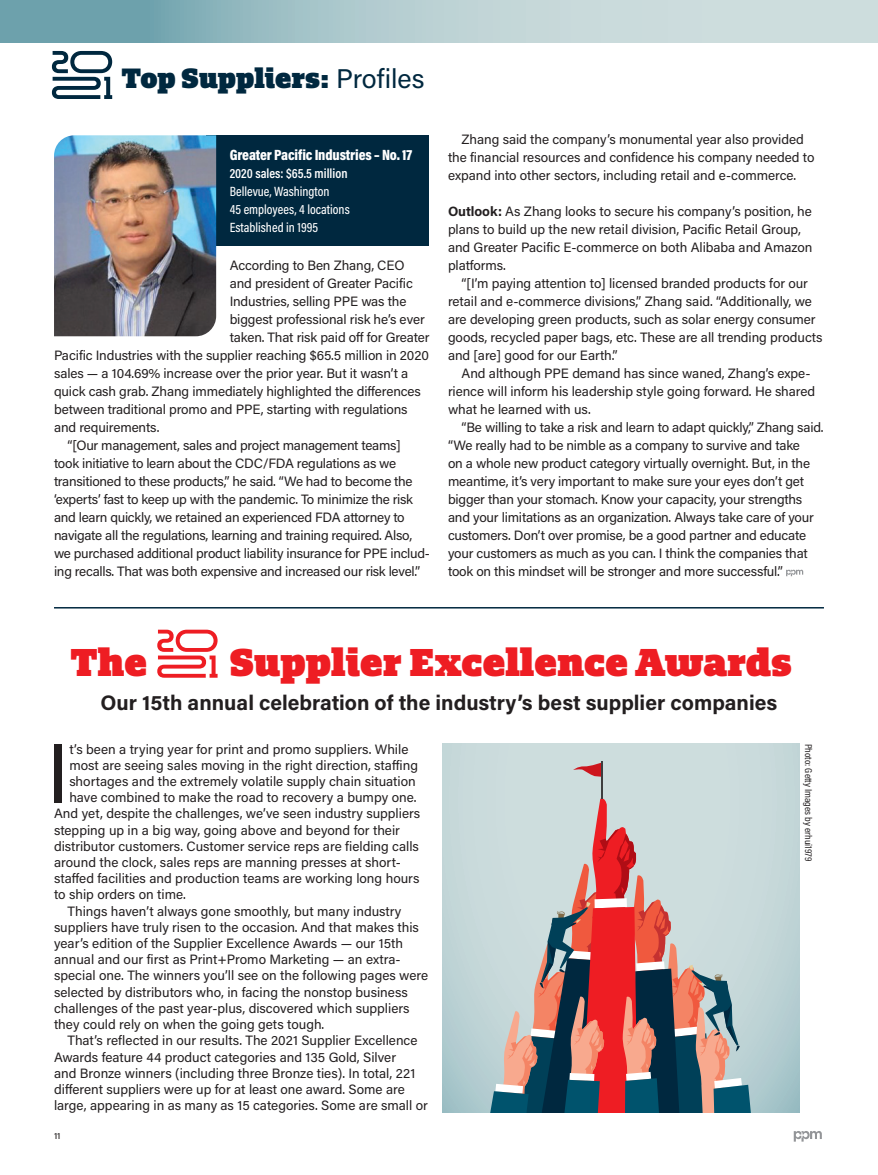
<style>
.page{position:relative;width:878px;height:1175px;background:#fff}
.page>*{position:absolute;margin:0;border:0;box-sizing:border-box;transform-origin:0 0}
.t1{font:83.4px "Acumin Pro";color:#231f20}
.t2{font:900 37.5px "Quatro Slab";color:#ee1d23}
.t3{font:900 27px "Quatro Slab";color:#00283f}
.t4{font:700 21px "Acumin Pro";color:#231f20}
.t5{font:900 15px "Acumin Pro Cond";letter-spacing:-.01em;color:#fff}
.t6{font:13.5px/18px "Acumin Pro";letter-spacing:-.005em;color:#231f20}
.t7{font:500 13.5px/18px "Acumin Pro Cond";color:#fff}
.t8{font:600 13.5px "Acumin Pro Cond";color:#fff}
.t9{font:10.05px "Acumin Pro Cond";color:#231f20;scale:1.05 1}
.t10{font:500 9px "Acumin Pro";color:#231f20}
.s1{font-family:"Acumin Pro";font-weight:400}
.s2{font-weight:700}
</style>
<div class="page">
<svg style="left:793px;top:1131px;width:28px;height:10px"></svg>
<svg style="left:0;top:0;width:878px;height:43px;background:#aac7cb"></svg>
<svg style="left:52px;top:51px;width:60px;height:48px"></svg>
<svg style="left:786px;top:569px;width:17px;height:7px"></svg>
<div style="left:206px;top:135px;width:222px;height:110px;background:#00283f"></div>
<img style="left:54px;top:135px;width:162px;height:201px">
<hr style="left:54px;top:607px;width:770px;height:1px;background:#00283f">
<div style="left:442px;top:743px;width:357px;height:369px;background:linear-gradient(to bottom,#d1dfdf,#aec9ce)"></div>
<svg style="left:489px;top:797px;width:262px;height:315px;background:#ae9798"></svg>
<svg style="left:573px;top:762px;width:28px;height:15px"></svg>
<hr style="left:601px;top:761px;width:2px;height:38px;background:#3e3e3f">
<svg style="left:157px;top:629px;width:60px;height:48px"></svg>
<h3 class="t3" style="left:122px;top:61px;width:304px">Top Suppliers: <span class="s1">Profiles</span></h3>
<p class="t5" style="left:230px;top:145px;width:184px">Greater Pacific Industries – No. 17</p>
<p class="t8" style="left:230px;top:164px;width:119px">2020 sales: $65.5 million</p>
<p class="t7" style="left:230px;top:182px;width:122px">Bellevue, Washington<br>45 employees, 4 locations<br>Established in 1995</p>
<p class="t6" style="left:230px;top:256px;width:176px">According to Ben Zhang, CEO</p>
<p class="t6" style="left:230px;top:274px;width:185px">and president of Greater Pacific</p>
<p class="t6" style="left:230px;top:292px;width:178px">Industries, selling PPE was the</p>
<p class="t6" style="left:230px;top:310px;width:196px">biggest professional risk he’s ever</p>
<p class="t6" style="left:230px;top:328px;width:201px">taken. That risk paid off for Greater</p>
<p class="t6" style="left:54px;top:346px;width:376px">Pacific Industries with the supplier reaching $65.5 million in 2020</p>
<p class="t6" style="left:54px;top:364px;width:356px">sales — a 104.69% increase over the prior year. But it wasn’t a</p>
<p class="t6" style="left:54px;top:382px;width:368px">quick cash grab. Zhang immediately highlighted the differences</p>
<p class="t6" style="left:54px;top:400px;width:355px">between traditional promo and PPE, starting with regulations</p>
<p class="t6" style="left:54px;top:418px;width:107px">and requirements.</p>
<p class="t6" style="left:67px;top:436px;width:335px">“[Our management, sales and project management teams]</p>
<p class="t6" style="left:54px;top:454px;width:344px">took initiative to learn about the CDC/FDA regulations as we</p>
<p class="t6" style="left:54px;top:472px;width:360px">transitioned to these products,” he said. “We had to become the</p>
<p class="t6" style="left:54px;top:490px;width:360px">‘experts’ fast to keep up with the pandemic. To minimize the risk</p>
<p class="t6" style="left:54px;top:508px;width:352px">and learn quickly, we retained an experienced FDA attorney to</p>
<p class="t6" style="left:54px;top:526px;width:360px">navigate all the regulations, learning and training required. Also,</p>
<p class="t6" style="left:54px;top:544px;width:377px">we purchased additional product liability insurance for PPE includ-</p>
<p class="t6" style="left:54px;top:562px;width:368px">ing recalls. That was both expensive and increased our risk level.”</p>
<p class="t6" style="left:448px;top:130px;width:368px;text-indent:14px">Zhang said the company’s monumental year also provided the financial resources and confidence his company needed to expand into other sectors, including retail and e-commerce.</p>
<p class="t6" style="left:448px;top:202px;width:366px"><span class="s2">Outlook:</span> As Zhang looks to secure his company’s position, he plans to build up the new retail division, Pacific Retail Group, and Greater Pacific E-commerce on both Alibaba and Amazon platforms.</p>
<p class="t6" style="left:448px;top:274px;width:376px;text-indent:14px">“[I’m paying attention to] licensed branded products for our retail and e-commerce divisions,” Zhang said. “Additionally, we are developing green products, such as solar energy consumer goods, recycled paper bags, etc. These are all trending products and [are] good for our Earth.”</p>
<p class="t6" style="left:448px;top:364px;width:369px;text-indent:14px">And although PPE demand has since waned, Zhang’s expe&shy;rience will inform his leadership style going forward. He shared what he learned with us.</p>
<p class="t6" style="left:448px;top:418px;width:377px;text-indent:14px">“Be willing to take a risk and learn to adapt quickly,” Zhang said. “We really had to be nimble as a company to survive and take<br>on a whole new product category virtually overnight. But, in the meantime, it’s very important to make sure your eyes don’t get bigger than your stomach. Know your capacity, your strengths and your limitations as an organization. Always take care of your customers. Don’t over promise, be a good partner and educate your customers as much as you can. I think the companies that took on this mindset will be stronger and more successful.”</p>
<h2 class="t2" style="left:71px;top:639px;width:78px">The</h2>
<h2 class="t2" style="left:230px;top:639px;width:564px">Supplier Excellence Awards</h2>
<h3 class="t4" style="left:101px;top:687px;width:678px">Our 15th annual celebration of the industry’s best supplier companies</h3>
<h1 class="t1" style="left:46px;top:715px;width:24px">I</h1>
<p class="t6" style="left:69px;top:739px;width:340px">t’s been a trying year for print and promo suppliers. While</p>
<p class="t6" style="left:69px;top:755px;width:350px">most are seeing sales moving in the right direction, staffing</p>
<p class="t6" style="left:69px;top:771px;width:348px">shortages and the extremely volatile supply chain situation</p>
<p class="t6" style="left:69px;top:788px;width:349px">have combined to make the road to recovery a bumpy one.</p>
<p class="t6" style="left:54px;top:804px;width:367px">And yet, despite the challenges, we’ve seen industry suppliers</p>
<p class="t6" style="left:54px;top:820px;width:347px">stepping up in a big way, going above and beyond for their</p>
<p class="t6" style="left:54px;top:836px;width:366px">distributor customers. Customer service reps are fielding calls</p>
<p class="t6" style="left:54px;top:852px;width:348px">around the clock, sales reps are manning presses at short-</p>
<p class="t6" style="left:54px;top:869px;width:367px">staffed facilities and production teams are working long hours</p>
<p class="t6" style="left:54px;top:885px;width:133px">to ship orders on time.</p>
<p class="t6" style="left:68px;top:901px;width:335px">Things haven’t always gone smoothly, but many industry</p>
<p class="t6" style="left:54px;top:917px;width:366px">suppliers have truly risen to the occasion. And that makes this</p>
<p class="t6" style="left:54px;top:933px;width:350px">year’s edition of the Supplier Excellence Awards — our 15th</p>
<p class="t6" style="left:54px;top:950px;width:348px">annual and our first as Print+Promo Marketing — an extra-</p>
<p class="t6" style="left:54px;top:966px;width:376px">special one. The winners you’ll see on the following pages were</p>
<p class="t6" style="left:54px;top:982px;width:355px">selected by distributors who, in facing the nonstop business</p>
<p class="t6" style="left:54px;top:998px;width:357px">challenges of the past year-plus, discovered which suppliers</p>
<p class="t6" style="left:54px;top:1014px;width:272px">they could rely on when the going gets tough.</p>
<p class="t6" style="left:68px;top:1031px;width:351px">That’s reflected in our results. The 2021 Supplier Excellence</p>
<p class="t6" style="left:54px;top:1047px;width:343px">Awards feature 44 product categories and 135 Gold, Silver</p>
<p class="t6" style="left:54px;top:1063px;width:363px">and Bronze winners (including three Bronze ties). In total, 221</p>
<p class="t6" style="left:54px;top:1079px;width:352px">different suppliers were up for at least one award. Some are</p>
<p class="t6" style="left:54px;top:1095px;width:375px">large, appearing in as many as 15 categories. Some are small or</p>
<p class="t10" style="left:54px;top:1129px;width:8px">11</p>
<p class="t9" style="left:815px;top:743px;width:114px;rotate:90deg">Photo: Getty Images by erhui1979</p>
</div>
